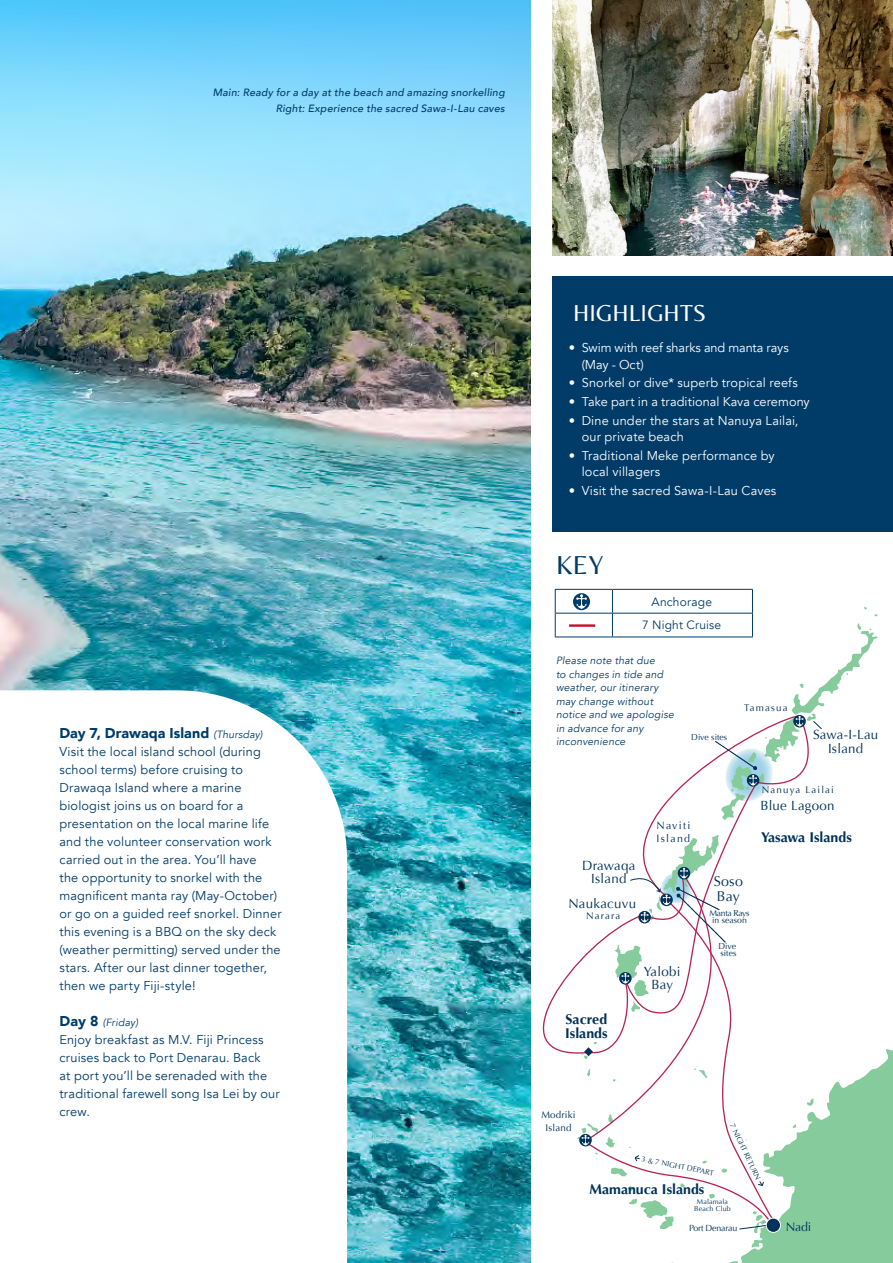
<style>
.page{position:relative;width:893px;height:1263px;background:#fff}
.page>*{position:absolute;margin:0;border:0;box-sizing:border-box;transform-origin:0 0}
.t1{font:27px "Belleza";color:#013c69}
.t2{font:24px "Belleza";color:#fff}
.Subheading{font:900 14.25px "Avenir";letter-spacing:.005em;color:#013c69}
.t3{font:700 14.1px/14.1px "Optima";color:#003158}
.t4{font:14.1px/14.1px "Optima";letter-spacing:.02em;color:#003158}
.t5{font:13.35px/13.4px "Optima";letter-spacing:.02em;color:#003158;text-align:center}
.Subheading-2{font:12.75px/18px "Avenir";letter-spacing:.015em;color:#013c69}
.bullet_points{font:12.75px/16.5px "Avenir";letter-spacing:.01em;color:#fff}
.t6{font:12.45px "Optima";color:#003158}
.t7{font:12px "Avenir";letter-spacing:.015em;color:#013c69}
.t8{font:10.65px/12.8px "Optima";letter-spacing:.12em;color:#003158}
.Body_copy{font:italic 10.5px/13.5px "Avenir";letter-spacing:.02em;color:#013c69}
.Body_copy-2{font:italic 500 10.5px "Avenir";letter-spacing:.025em;color:#013c69}
.Subheading-3{font:italic 10.5px "Avenir";letter-spacing:.02em;color:#013c69}
.t9{font:9.75px "Optima";letter-spacing:.12em;color:#003158}
.t10{font:9.75px/13.4px "Optima";letter-spacing:.02em;color:#003158;text-align:center}
.t11{font:8.85px "Optima";letter-spacing:-.02em;color:#003158}
.t12{font:8.7px/7.1px "Optima";color:#003158}
.t13{font:8.7px/7.1px "Optima";letter-spacing:-.04em;color:#003158;text-align:center}
.t14{font:7.5px "Optima";color:#003158}
.t15{font:7.05px/7.1px "Optima";letter-spacing:.02em;color:#003158;text-align:center}
.s1{font-weight:400;font-style:italic;font-size:10.5px}
.s2{font-weight:900;font-style:normal;font-size:14.25px}
</style>
<div class="page">
<img style="left:0;top:0;width:530px;height:1263px">
<img style="left:553px;top:0;width:340px;height:255px">
<div style="left:552px;top:277px;width:341px;height:255px;background:#013c69"></div>
<svg style="left:0;top:690px;width:347px;height:573px"></svg>
<svg style="left:729px;top:1049px;width:164px;height:214px;fill:#86cb9c"></svg>
<hr style="left:555px;top:589px;width:57px;height:1px;background:#013c69">
<hr style="left:612px;top:589px;width:141px;height:1px;background:#013c69">
<svg style="left:526px;top:590px;width:352px;height:643px"></svg>
<hr style="left:569px;top:624px;width:26px;height:3px;background:#c1102a">
<p class="Body_copy-2" style="left:213px;top:86px;width:294px">Main: Ready for a day at the beach and amazing snorkelling</p>
<p class="Body_copy-2" style="left:276px;top:102px;width:231px">Right: Experience the sacred Sawa-I-Lau caves</p>
<p class="Subheading" style="left:60px;top:721px;width:204px">Day 7, Drawaqa Island <span class="s1">(Thursday)</span></p>
<p class="Subheading-2" style="left:60px;top:743px;width:224px">Visit the local island school (during school terms) before cruising to Drawaqa Island where a marine biologist joins us on board for a presentation on the local marine life and the volunteer conservation work carried out in the area. You’ll have<br>the opportunity to snorkel with the magnificent manta ray (May-October) or go on a guided reef snorkel. Dinner this evening is a BBQ on the sky deck (weather permitting) served under the stars. After our last dinner together, then we party Fiji-style!</p>
<p class="Subheading-3" style="left:60px;top:1016px;width:80px"><span class="s2">Day 8</span> (Friday)</p>
<p class="Subheading-2" style="left:60px;top:1031px;width:222px">Enjoy breakfast as M.V. Fiji Princess cruises back to Port Denarau. Back<br>at port you’ll be serenaded with the traditional farewell song Isa Lei by our crew.</p>
<p class="t2" style="left:573px;top:299px;width:135px">HIGHLIGHTS</p>
<p class="bullet_points" style="left:582px;top:340px;width:209px;text-indent:-13px">• Swim with reef sharks and manta rays (May - Oct)</p>
<p class="bullet_points" style="left:569px;top:375px;width:230px">• Snorkel or dive* superb tropical reefs</p>
<p class="bullet_points" style="left:569px;top:394px;width:242px">• Take part in a traditional Kava ceremony</p>
<p class="bullet_points" style="left:582px;top:412px;width:218px;text-indent:-13px">• Dine under the stars at Nanuya Lailai, our private beach</p>
<p class="bullet_points" style="left:582px;top:447px;width:194px;text-indent:-13px">• Traditional Meke performance by local villagers</p>
<p class="bullet_points" style="left:569px;top:482px;width:209px">• Visit the sacred Sawa-I-Lau Caves</p>
<p class="t1" style="left:556px;top:549px;width:49px">KEY</p>
<p class="t7" style="left:651px;top:594px;width:62px">Anchorage</p>
<p class="t7" style="left:642px;top:618px;width:81px">7 Night Cruise</p>
<p class="Body_copy" style="left:556px;top:654px;width:120px">Please note that due<br>to changes in tide and weather, our itinerary may change without notice and we apologise in advance for any inconvenience</p>
<p class="t12" style="left:691px;top:733px;width:37px">Dive sites</p>
<p class="t8" style="left:656px;top:819px;width:35px">Naviti<br>Island</p>
<p class="t9" style="left:744px;top:702px;width:45px">Tamasua</p>
<p class="t5" style="left:813px;top:728px;width:67px">Sawa-I-Lau<br>Island</p>
<p class="t9" style="left:762px;top:784px;width:74px">Nanuya Lailai</p>
<p class="t5" style="left:760px;top:799px;width:76px">Blue Lagoon</p>
<p class="t3" style="left:761px;top:830px;width:92px">Yasawa Islands</p>
<p class="t5" style="left:582px;top:859px;width:55px">Drawaqa<br>Island</p>
<p class="t5" style="left:568px;top:897px;width:69px">Naukacuvu</p>
<p class="t9" style="left:586px;top:910px;width:36px">Narara</p>
<p class="t3" style="left:565px;top:1012px;width:44px">Sacred<br>Islands</p>
<p class="t5" style="left:644px;top:964px;width:38px">Yalobi<br>Bay</p>
<p class="t4" style="left:714px;top:875px;width:31px">Soso<br>Bay</p>
<p class="t13" style="left:710px;top:910px;width:42px">Manta Rays in season</p>
<p class="t12" style="left:718px;top:943px;width:19px">Dive sites</p>
<p class="t10" style="left:541px;top:1108px;width:36px">Modriki<br>Island</p>
<p class="t14" style="left:642px;top:1155px;width:75px;rotate:11deg">3 &amp; 7 NIGHT DEPART</p>
<p class="t3" style="left:589px;top:1182px;width:116px">Mamanuca Islands</p>
<p class="t14" style="left:736px;top:1122px;width:63px;rotate:64deg">7 NIGHT RETURN</p>
<p class="t15" style="left:694px;top:1198px;width:38px">Malamala<br>Beach Club</p>
<p class="t11" style="left:689px;top:1223px;width:50px">Port Denarau</p>
<p class="t6" style="left:786px;top:1220px;width:27px">Nadi</p>
</div>
